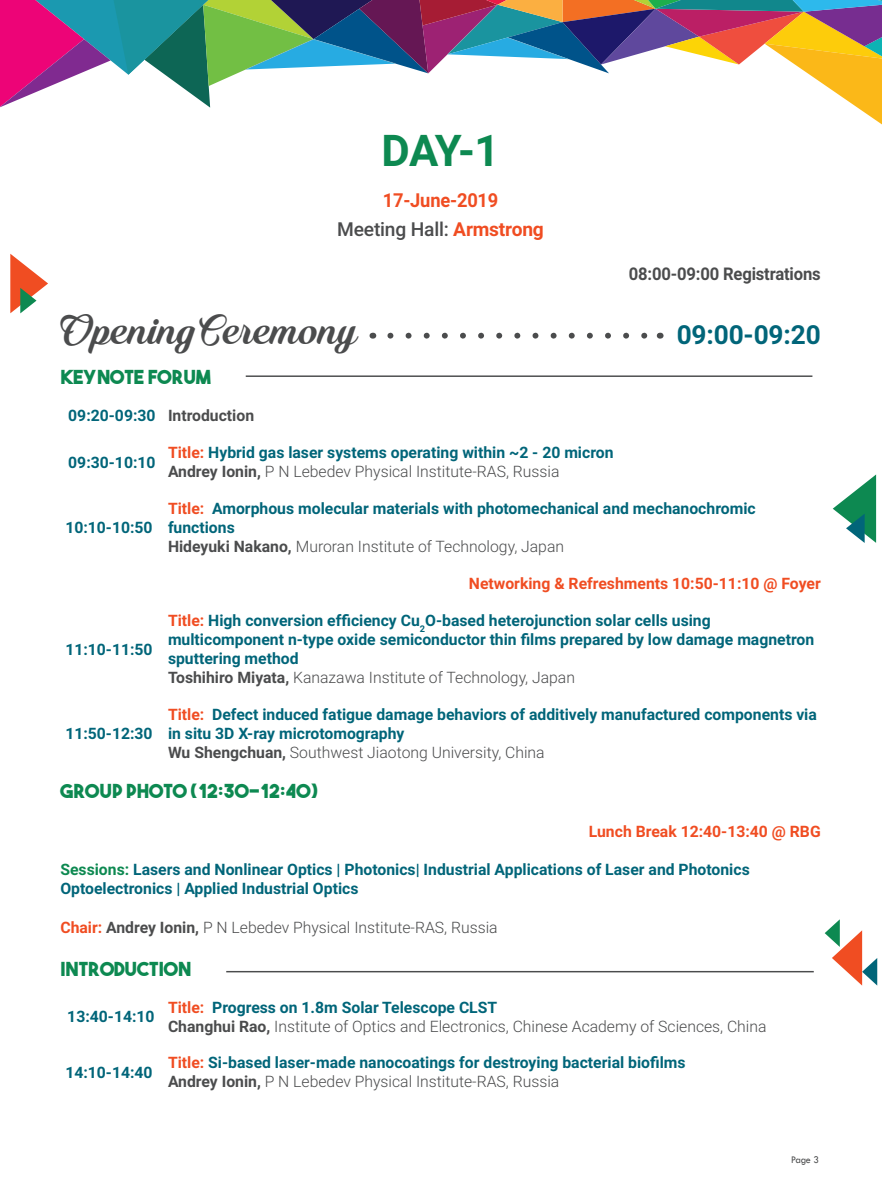
<style>
.page{position:relative;width:882px;height:1197px;background:#fff}
.page>*{position:absolute;margin:0;border:0;box-sizing:border-box;transform-origin:0 0}
.t1{font:43.75px "Quincho Script PERSONALUSE";letter-spacing:-.005em;color:#4b4c4d}
.t2{font:700 43.75px "Roboto";color:#0d8951}
.t3{font:700 26.25px "Roboto";letter-spacing:-.005em;color:#016579}
.t4{font:19.25px "The Bold Font";color:#0d8951}
.t5{font:500 19.25px "Roboto";letter-spacing:-.01em;color:#4b4c4d}
.t6{font:700 19.25px "Roboto";letter-spacing:-.01em;color:#f04d22;scale:.95 1}
.t7{font:700 17.5px "Roboto";letter-spacing:-.01em;color:#4b4c4d;scale:.95 1}
.t8{font:700 15.75px/18.9px "Roboto";color:#016579}
.t9{font:300 15.75px/18.9px "Roboto";color:#4b4c4d}
.t10{font:700 15.75px "Roboto";color:#f04d22}
.t11{font:700 15.75px "Roboto";color:#4b4c4d}
.t12{font:10.5px "Tw Cen";color:#4b4c4d;scale:.95 1}
.s1{font-weight:700;color:#f04d22}
.s2{color:#f04d22}
.s3{color:#4b4c4d}
.s4{font-weight:300;color:#4b4c4d}
.s5{color:#0d8951}
.s6{font-weight:700}
.s7{font-weight:700;color:#016579}
</style>
<div class="page">
<svg style="left:0;top:0;width:882px;height:125px"></svg>
<svg style="left:833px;top:474px;width:43px;height:69px"></svg>
<svg style="left:825px;top:919px;width:52px;height:67px"></svg>
<svg style="left:10px;top:254px;width:38px;height:59px"></svg>
<svg style="left:390px;top:333px;width:258px;height:6px"></svg>
<hr style="left:246px;top:375px;width:566px;height:2px;background:#4b4c4d">
<hr style="left:226px;top:971px;width:588px;height:1px;background:#4b4c4d">
<p class="t2" style="left:382px;top:120px;width:120px">DAY-1</p>
<p class="t6" style="left:383px;top:187px;width:123px">17-June-2019</p>
<p class="t5" style="left:337px;top:216px;width:208px">Meeting Hall: <span class="s1">Armstrong</span></p>
<p class="t7" style="left:629px;top:262px;width:204px">08:00-09:00 Registrations</p>
<p class="t1" style="left:60px;top:305px;width:299px">Opening Ceremony</p>
<p class="t3" style="left:677px;top:316px;width:145px">09:00-09:20</p>
<p class="t4" style="left:60px;top:365px;width:152px">KEYNOTE FORUM</p>
<p class="t8" style="left:68px;top:406px;width:89px">09:20-09:30</p>
<p class="t11" style="left:168px;top:405px;width:88px">Introduction</p>
<p class="t8" style="left:68px;top:452px;width:89px">09:30-10:10</p>
<p class="t8" style="left:168px;top:442px;width:447px"><span class="s2">Title:</span> Hybrid gas laser systems operating within ~2 - 20 micron<br><span class="s3">Andrey Ionin,</span> <span class="s4">P N Lebedev Physical Institute-RAS, Russia</span></p>
<p class="t8" style="left:65px;top:517px;width:89px">10:10-10:50</p>
<p class="t8" style="left:65px;top:639px;width:89px">11:10-11:50</p>
<p class="t8" style="left:168px;top:498px;width:589px"><span class="s2">Title:</span> Amorphous molecular materials with photomechanical and mechanochromic functions<br><span class="s3">Hideyuki Nakano,</span> <span class="s4">Muroran Institute of Technology, Japan</span></p>
<p class="t10" style="left:469px;top:572px;width:353px">Networking &amp; Refreshments 10:50-11:10 @ Foyer</p>
<p class="t8" style="left:168px;top:611px;width:648px"><span class="s2">Title:</span> High conversion efficiency Cu<sub>2</sub>O-based heterojunction solar cells using multicomponent n-type oxide semiconductor thin films prepared by low damage magnetron sputtering method<br><span class="s3">Toshihiro Miyata,</span> <span class="s4">Kanazawa Institute of Technology, Japan</span></p>
<p class="t8" style="left:168px;top:704px;width:650px"><span class="s2">Title:</span> Defect induced fatigue damage behaviors of additively manufactured components via in situ 3D X-ray microtomography<br><span class="s3">Wu Shengchuan,</span> <span class="s4">Southwest Jiaotong University, China</span></p>
<p class="t4" style="left:60px;top:779px;width:259px">GROUP PHOTO (12:30-12:40)</p>
<p class="t10" style="left:589px;top:820px;width:234px">Lunch Break 12:40-13:40 @ RBG</p>
<p class="t8" style="left:60px;top:860px;width:691px"><span class="s5">Sessions:</span> Lasers and Nonlinear Optics | Photonics| Industrial Applications of Laser and Photonics</p>
<p class="t8" style="left:60px;top:879px;width:300px">Optoelectronics | Applied Industrial Optics</p>
<p class="t9" style="left:60px;top:918px;width:439px"><span class="s1">Chair:</span> <span class="s6">Andrey Ionin,</span> P N Lebedev Physical Institute-RAS, Russia</p>
<p class="t4" style="left:60px;top:957px;width:132px">INTRODUCTION</p>
<p class="t8" style="left:67px;top:1007px;width:89px">13:40-14:10</p>
<p class="t9" style="left:168px;top:997px;width:600px"><span class="s1">Title:</span> <span class="s7">Progress on 1.8m Solar Telescope CLST<br></span><span class="s6">Changhui Rao,</span> Institute of Optics and Electronics, Chinese Academy of Sciences, China</p>
<p class="t8" style="left:65px;top:1062px;width:89px">14:10-14:40</p>
<p class="t8" style="left:168px;top:1053px;width:519px"><span class="s2">Title:</span> Si-based laser-made nanocoatings for destroying bacterial biofilms<br><span class="s3">Andrey Ionin,</span> <span class="s4">P N Lebedev Physical Institute-RAS, Russia</span></p>
<p class="t8" style="left:65px;top:723px;width:89px">11:50-12:30</p>
<p class="t12" style="left:791px;top:1154px;width:31px">Page 3</p>
</div>
